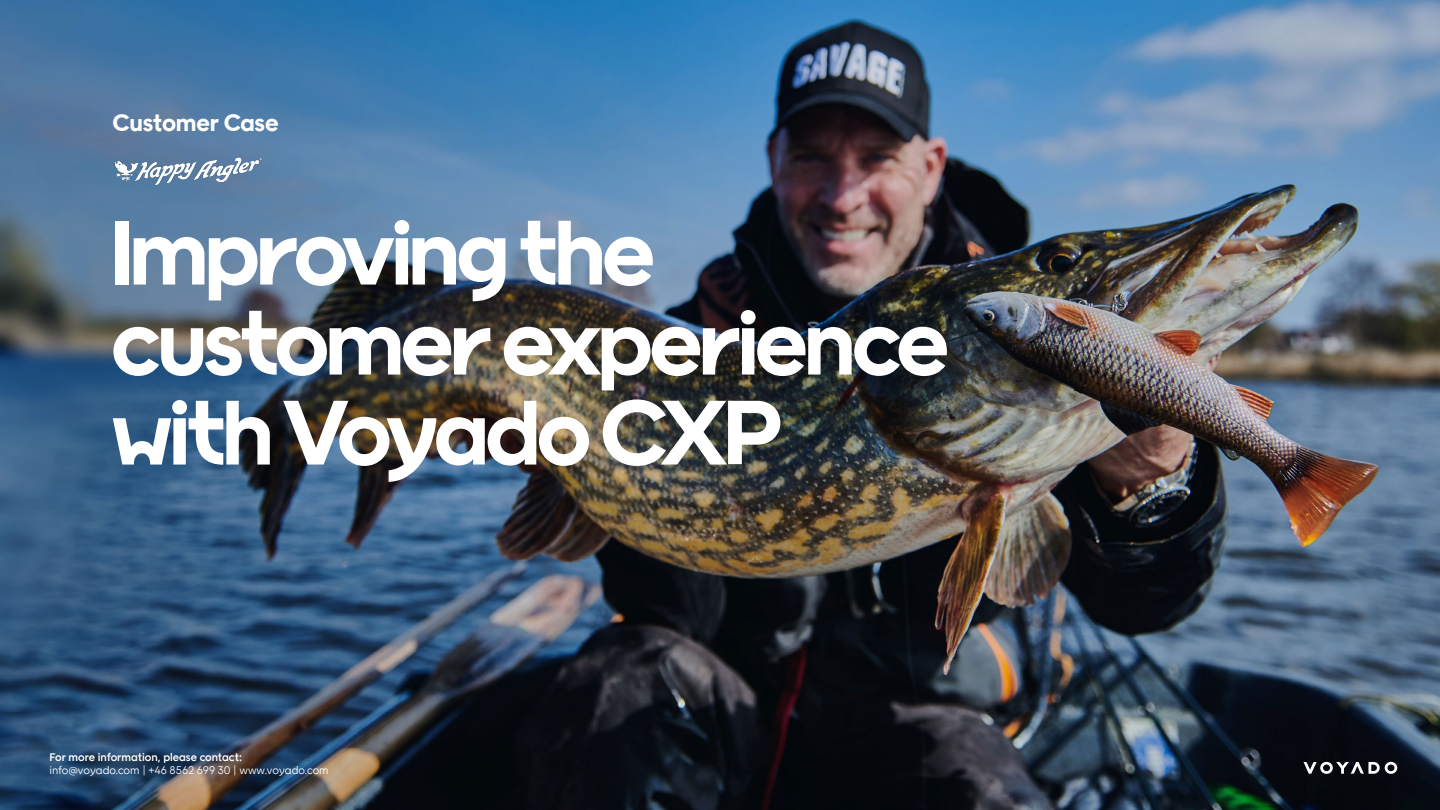
<style>
.page{position:relative;width:1440px;height:810px;background:#fff}
.page>*{position:absolute;margin:0;border:0;box-sizing:border-box;transform-origin:0 0}
.t1{font:700 93.75px/90px "Voyado Display Office";letter-spacing:-.01em;color:#fff}
.t2{font:700 24px "Voyado Text Office";letter-spacing:-.01em;color:#fff}
.t3{font:300 11.25px "Voyado Text Office";color:#fff}
.t4{font:500 11.25px "Voyado Text Office";color:#fff}
</style>
<div class="page">
<img style="left:0;top:0;width:1440px;height:810px">
<img style="left:112px;top:155px;width:151px;height:32px">
<svg style="left:1304px;top:762px;width:93px;height:12px"></svg>
<p class="t2" style="left:112px;top:109px;width:168px">Customer Case</p>
<p class="t1" style="left:112px;top:208px;width:837px">Improving the customer experience with Voyado CXP</p>
<p class="t4" style="left:50px;top:751px;width:194px">For more information, please contact:</p>
<p class="t3" style="left:50px;top:764px;width:281px">info@voyado.com | +46 8562 699 30 | www.voyado.com</p>
</div>
